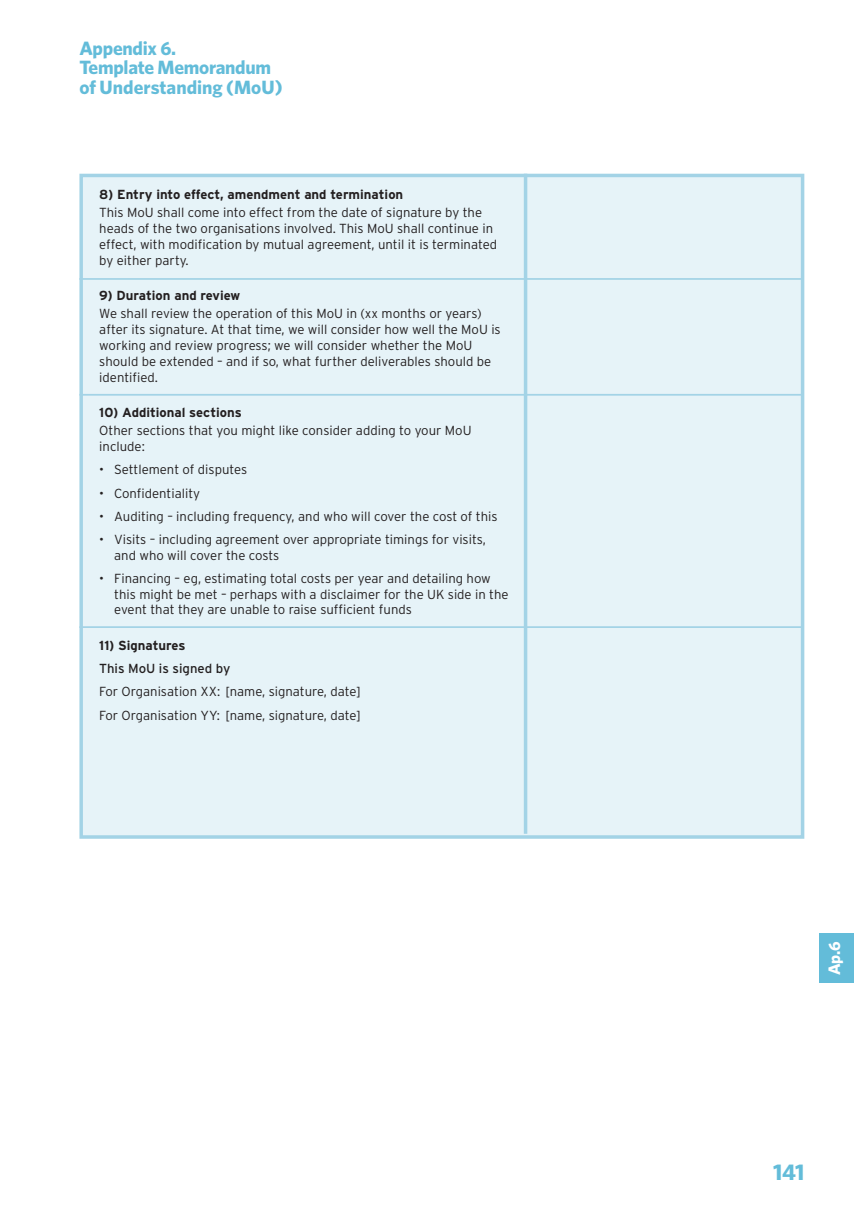
<style>
.page{position:relative;width:854px;height:1211px;background:#fff}
.page>*{position:absolute;margin:0;border:0;box-sizing:border-box;transform-origin:0 0}
.t1{font:700 22.75px "Whitney";color:#63bcd9}
.t2{font:700 19.25px/19.2px "Whitney";letter-spacing:-.015em;color:#63bcd9}
.t3{font:700 16.62px "Whitney";color:#fff}
.t4{font:300 13.12px/15.8px "Interstate";color:#231f20}
.t5{font:700 13.12px "Interstate";color:#231f20}
.t6{font:13.12px "Interstate";color:#231f20}
</style>
<div class="page">
<div style="left:819px;top:933px;width:34px;height:49px;background:#63bcd9"></div>
<div style="left:83px;top:177px;width:717px;height:658px;background:#e6f3f8"></div>
<div style="left:79px;top:174px;width:725px;height:664px;border:4px solid #a3d3e6"></div>
<hr style="left:79px;top:394px;width:724px;height:1px;background:#a3d3e6">
<svg style="left:523px;top:174px;width:4px;height:659px;fill:#a3d3e6"></svg>
<hr style="left:79px;top:278px;width:724px;height:2px;background:#a3d3e6">
<hr style="left:79px;top:626px;width:724px;height:2px;background:#a3d3e6">
<h2 class="t2" style="left:79px;top:39px;width:204px">Appendix 6.<br>Template Memorandum of Understanding (MoU)</h2>
<p class="t5" style="left:99px;top:187px;width:305px">8) Entry into effect, amendment and termination</p>
<p class="t4" style="left:99px;top:205px;width:399px">This MoU shall come into effect from the date of signature by the heads of the two organisations involved. This MoU shall continue in effect, with modification by mutual agreement, until it is terminated by either party.</p>
<p class="t5" style="left:99px;top:288px;width:142px">9) Duration and review</p>
<p class="t4" style="left:99px;top:306px;width:403px">We shall review the operation of this MoU in (xx months or years) after its signature. At that time, we will consider how well the MoU is working and review progress; we will consider whether the MoU should be extended – and if so, what further deliverables should be identified.</p>
<p class="t5" style="left:99px;top:405px;width:144px">10) Additional sections</p>
<p class="t4" style="left:99px;top:423px;width:373px">Other sections that you might like consider adding to your MoU include:</p>
<p class="t4" style="left:99px;top:462px;width:149px">• Settlement of disputes</p>
<p class="t4" style="left:99px;top:485px;width:102px">• Confidentiality</p>
<p class="t4" style="left:99px;top:508px;width:400px">• Auditing – including frequency, and who will cover the cost of this</p>
<p class="t4" style="left:114px;top:531px;width:373px;text-indent:-15px">• Visits – including agreement over appropriate timings for visits, and who will cover the costs</p>
<p class="t4" style="left:114px;top:570px;width:396px;text-indent:-15px">• Financing – eg, estimating total costs per year and detailing how this might be met – perhaps with a disclaimer for the UK side in the event that they are unable to raise sufficient funds</p>
<p class="t5" style="left:99px;top:637px;width:88px">11) Signatures</p>
<p class="t6" style="left:99px;top:661px;width:132px">This MoU is signed by</p>
<p class="t4" style="left:99px;top:680px;width:263px;line-height:23.3px">For Organisation XX: [name, signature, date]<br>For Organisation YY: [name, signature, date]</p>
<p class="t3" style="left:824px;top:975px;width:36px;rotate:-90deg">Ap.6</p>
<h1 class="t1" style="left:772px;top:1158px;width:33px">141</h1>
</div>
